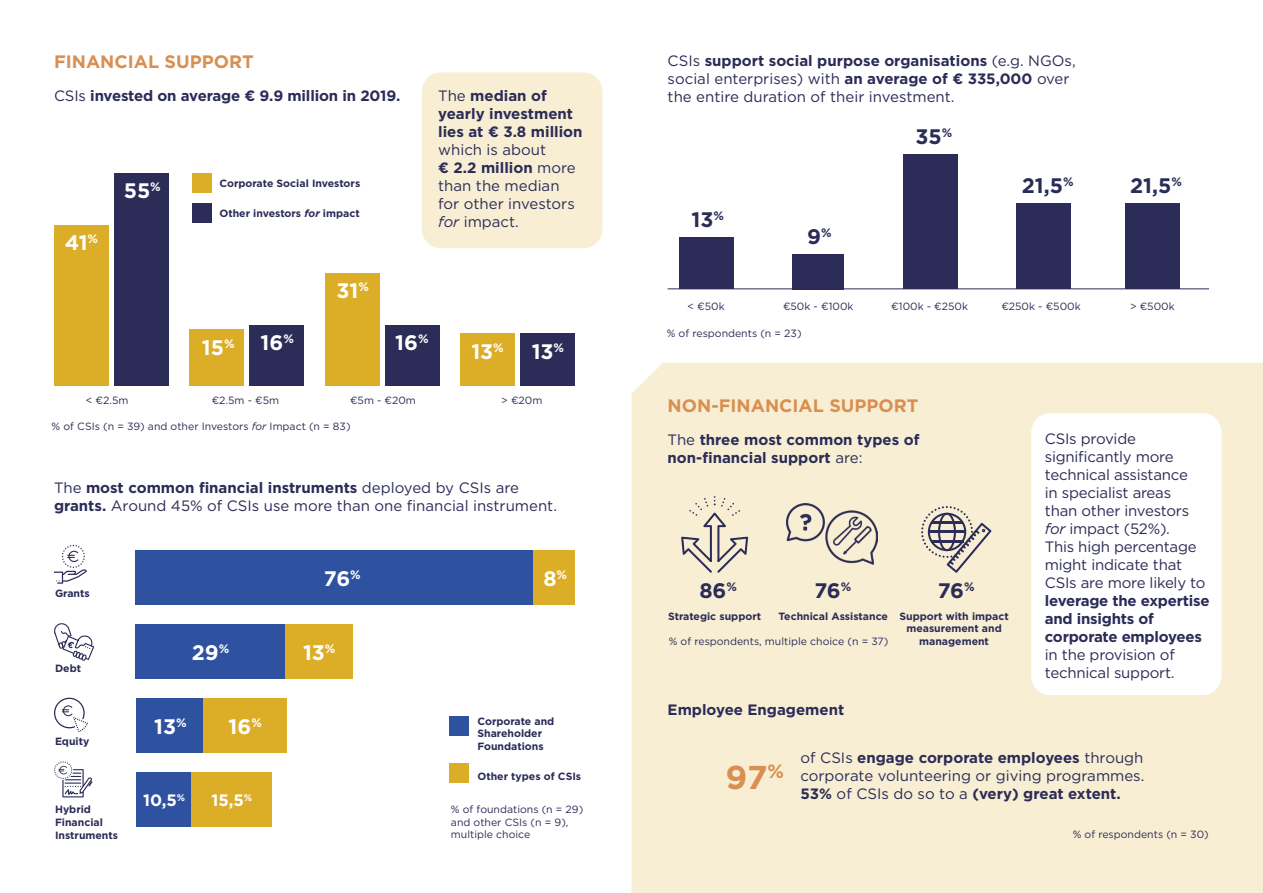
<style>
.page{position:relative;width:1263px;height:893px;background:#fff}
.page>*{position:absolute;margin:0;border:0;box-sizing:border-box;transform-origin:0 0}
.t1{font:700 33px "Gotham";color:#d98f51}
.t2{font:700 21px "Gotham";color:#fff}
.t3{font:700 21px "Gotham";color:#2b2c57}
.t4{font:700 18px "Gotham";color:#d98f51}
.t5{font:700 16.5px "Gotham";color:#fff}
.t6{font:15px/18px "Gotham";letter-spacing:-.015em;color:#2b2c57}
.t7{font:700 15px/18px "Gotham";letter-spacing:-.01em;color:#2b2c57}
.t8{font:700 12.3px "Gotham";color:#fff}
.t9{font:10.5px/12.8px "Gotham";color:#2b2c57}
.t10{font:700 10.5px/12.8px "Gotham";color:#2b2c57}
.s1{font-weight:400}
.s2{font-style:italic}
.s3{font-weight:700}
</style>
<div class="page">
<div style="left:631px;top:362px;width:632px;height:531px;background:#f8eed4"></div>
<div style="left:422px;top:72px;width:180px;height:176px;background:#f8eed4;border-radius:19px"></div>
<div style="left:1031px;top:413px;width:190px;height:282px;background:#fff;border-radius:19px"></div>
<svg style="left:921px;top:506px;width:70px;height:67px;background:#cac2b8"></svg>
<div style="left:136px;top:550px;width:397px;height:54px;background:#2f52a0"></div>
<div style="left:136px;top:624px;width:151px;height:54px;background:#2f52a0"></div>
<div style="left:136px;top:698px;width:68px;height:54px;background:#2f52a0"></div>
<div style="left:136px;top:772px;width:55px;height:54px;background:#2f52a0"></div>
<div style="left:191px;top:772px;width:81px;height:54px;background:#dcad27"></div>
<div style="left:203px;top:698px;width:84px;height:54px;background:#dcad27"></div>
<div style="left:285px;top:624px;width:68px;height:54px;background:#dcad27"></div>
<div style="left:533px;top:550px;width:41px;height:54px;background:#dcad27"></div>
<div style="left:450px;top:716px;width:19px;height:19px;background:#2f52a0"></div>
<div style="left:450px;top:764px;width:19px;height:19px;background:#dcad27"></div>
<svg style="left:54px;top:545px;width:33px;height:39px"></svg>
<svg style="left:54px;top:623px;width:40px;height:38px"></svg>
<svg style="left:54px;top:761px;width:38px;height:36px"></svg>
<svg style="left:54px;top:697px;width:34px;height:35px"></svg>
<div style="left:114px;top:173px;width:55px;height:212px;background:#2b2c57"></div>
<div style="left:250px;top:325px;width:54px;height:60px;background:#2b2c57"></div>
<div style="left:385px;top:325px;width:54px;height:60px;background:#2b2c57"></div>
<div style="left:520px;top:333px;width:54px;height:52px;background:#2b2c57"></div>
<div style="left:54px;top:225px;width:54px;height:160px;background:#dcad27"></div>
<div style="left:190px;top:329px;width:54px;height:56px;background:#dcad27"></div>
<div style="left:325px;top:273px;width:54px;height:112px;background:#dcad27"></div>
<div style="left:460px;top:333px;width:54px;height:52px;background:#dcad27"></div>
<div style="left:193px;top:173px;width:19px;height:20px;background:#dcad27"></div>
<div style="left:193px;top:203px;width:19px;height:19px;background:#2b2c57"></div>
<svg style="left:681px;top:496px;width:67px;height:77px;background:#dcd4c3"></svg>
<div style="left:678px;top:238px;width:55px;height:51px;background:#2b2c57"></div>
<div style="left:792px;top:254px;width:52px;height:35px;background:#2b2c57"></div>
<div style="left:903px;top:154px;width:55px;height:135px;background:#2b2c57"></div>
<div style="left:1016px;top:204px;width:55px;height:85px;background:#2b2c57"></div>
<div style="left:1125px;top:204px;width:55px;height:85px;background:#2b2c57"></div>
<hr style="left:668px;top:289px;width:541px;height:1px;background:#2b2c57">
<img style="left:787px;top:503px;width:91px;height:65px">
<p class="t4" style="left:54px;top:50px;width:201px">FINANCIAL SUPPORT</p>
<p class="t7" style="left:54px;top:87px;width:348px"><span class="s1">CSIs</span> invested on average € 9.9 million in 2019.</p>
<h2 class="t2" style="left:65px;top:229px;width:35px">41<sup>%</sup></h2>
<h2 class="t2" style="left:124px;top:177px;width:38px">55<sup>%</sup></h2>
<p class="t10" style="left:219px;top:177px;width:142px">Corporate Social Investors</p>
<p class="t10" style="left:219px;top:207px;width:142px">Other investors <span class="s2">for</span> impact</p>
<h2 class="t2" style="left:336px;top:277px;width:34px">31<sup>%</sup></h2>
<p class="t7" style="left:438px;top:87px;width:146px"><span class="s1">The</span> median of yearly investment lies at € 3.8 million</p>
<p class="t6" style="left:438px;top:141px;width:139px">which is about<br><span class="s3">€ 2.2 million</span> more than the median for other investors <span class="s2">for</span> impact.</p>
<h2 class="t2" style="left:261px;top:329px;width:35px">16<sup>%</sup></h2>
<p class="t8" style="left:418px;top:331px;width:12px">%</p>
<h2 class="t2" style="left:395px;top:329px;width:24px">16</h2>
<p class="t8" style="left:493px;top:339px;width:12px">%</p>
<h2 class="t2" style="left:202px;top:333px;width:34px">15<sup>%</sup></h2>
<h2 class="t2" style="left:532px;top:337px;width:34px">13<sup>%</sup></h2>
<h2 class="t2" style="left:471px;top:337px;width:23px">13</h2>
<p class="t9" style="left:86px;top:394px;width:44px">&lt; €2.5m</p>
<p class="t9" style="left:212px;top:394px;width:69px">€2.5m - €5m</p>
<p class="t9" style="left:350px;top:394px;width:67px">€5m - €20m</p>
<p class="t9" style="left:501px;top:394px;width:43px">&gt; €20m</p>
<p class="t9" style="left:52px;top:420px;width:301px">% of CSIs (n = 39) and other Investors <span class="s2">for</span> Impact (n = 83)</p>
<p class="t6" style="left:54px;top:478px;width:504px">The <span class="s3">most common financial instruments</span> deployed by CSIs are <span class="s3">grants.</span> Around 45% of CSIs use more than one financial instrument.</p>
<p class="t10" style="left:55px;top:587px;width:36px">Grants</p>
<p class="t10" style="left:55px;top:662px;width:28px">Debt</p>
<p class="t10" style="left:55px;top:734px;width:36px">Equity</p>
<p class="t10" style="left:55px;top:803px;width:65px">Hybrid<br>Financial<br>Instruments</p>
<h2 class="t2" style="left:192px;top:638px;width:39px">29<sup>%</sup></h2>
<h2 class="t2" style="left:154px;top:712px;width:34px">13<sup>%</sup></h2>
<h2 class="t2" style="left:229px;top:712px;width:35px">16<sup>%</sup></h2>
<p class="t5" style="left:143px;top:789px;width:44px">10,5<sup>%</sup></p>
<p class="t5" style="left:211px;top:789px;width:42px">15,5<sup>%</sup></p>
<h2 class="t2" style="left:324px;top:564px;width:39px">76<sup>%</sup></h2>
<h2 class="t2" style="left:303px;top:638px;width:34px">13<sup>%</sup></h2>
<h2 class="t2" style="left:543px;top:564px;width:25px">8<sup>%</sup></h2>
<p class="t10" style="left:477px;top:715px;width:78px">Corporate and<br>Shareholder<br>Foundations</p>
<p class="t10" style="left:477px;top:770px;width:105px">Other types of CSIs</p>
<p class="t9" style="left:451px;top:802px;width:134px">% of foundations (n = 29) and other CSIs (n = 9), multiple choice</p>
<p class="t6" style="left:668px;top:51px;width:409px">CSIs <span class="s3">support social purpose organisations</span> (e.g. NGOs, social enterprises) with <span class="s3">an average of € 335,000</span> over the entire duration of their investment.</p>
<h2 class="t3" style="left:691px;top:206px;width:34px">13<sup>%</sup></h2>
<h2 class="t3" style="left:807px;top:223px;width:26px">9<sup>%</sup></h2>
<h2 class="t3" style="left:915px;top:122px;width:38px">35<sup>%</sup></h2>
<h2 class="t3" style="left:1022px;top:172px;width:53px">21,5<sup>%</sup></h2>
<h2 class="t3" style="left:1130px;top:172px;width:53px">21,5<sup>%</sup></h2>
<p class="t9" style="left:687px;top:300px;width:39px">&lt; €50k</p>
<p class="t9" style="left:783px;top:300px;width:72px">€50k - €100k</p>
<p class="t9" style="left:891px;top:300px;width:78px">€100k - €250k</p>
<p class="t9" style="left:1001px;top:300px;width:81px">€250k - €500k</p>
<p class="t9" style="left:1130px;top:300px;width:46px">&gt; €500k</p>
<p class="t9" style="left:667px;top:327px;width:136px">% of respondents (n = 23)</p>
<p class="t4" style="left:668px;top:393px;width:252px">NON-FINANCIAL SUPPORT</p>
<p class="t7" style="left:668px;top:430px;width:253px"><span class="s1">The</span> three most common types of non-financial support <span class="s1">are:</span></p>
<p class="t6" style="left:1045px;top:429px;width:162px">CSIs provide significantly more technical assistance<br>in specialist areas than other investors <span class="s2">for</span> impact (52%).<br>This high percentage might indicate that<br>CSIs are more likely to</p>
<p class="t7" style="left:1045px;top:591px;width:166px">leverage the expertise and insights of corporate employees</p>
<p class="t6" style="left:1045px;top:645px;width:132px">in the provision of technical support.</p>
<h2 class="t3" style="left:699px;top:576px;width:39px">86<sup>%</sup></h2>
<p class="t10" style="left:668px;top:609px;width:95px">Strategic support</p>
<h2 class="t3" style="left:814px;top:576px;width:39px">76<sup>%</sup></h2>
<p class="t10" style="left:778px;top:609px;width:111px">Technical Assistance</p>
<h2 class="t3" style="left:938px;top:576px;width:39px">76<sup>%</sup></h2>
<p class="t10" style="left:899px;top:609px;width:111px;text-align:center">Support with impact measurement and management</p>
<p class="t9" style="left:669px;top:635px;width:221px">% of respondents, multiple choice (n = 37)</p>
<p class="t7" style="left:668px;top:700px;width:178px">Employee Engagement</p>
<h1 class="t1" style="left:725px;top:755px;width:60px">97<sup>%</sup></h1>
<p class="t6" style="left:800px;top:748px;width:345px;text-align:justify">of CSIs <span class="s3">engage corporate employees</span> through corporate volunteering or giving programmes.<br><span class="s3">53%</span> of CSIs do so to a <span class="s3">(very) great extent.</span></p>
<p class="t9" style="left:1073px;top:827px;width:138px">% of respondents (n = 30)</p>
</div>
